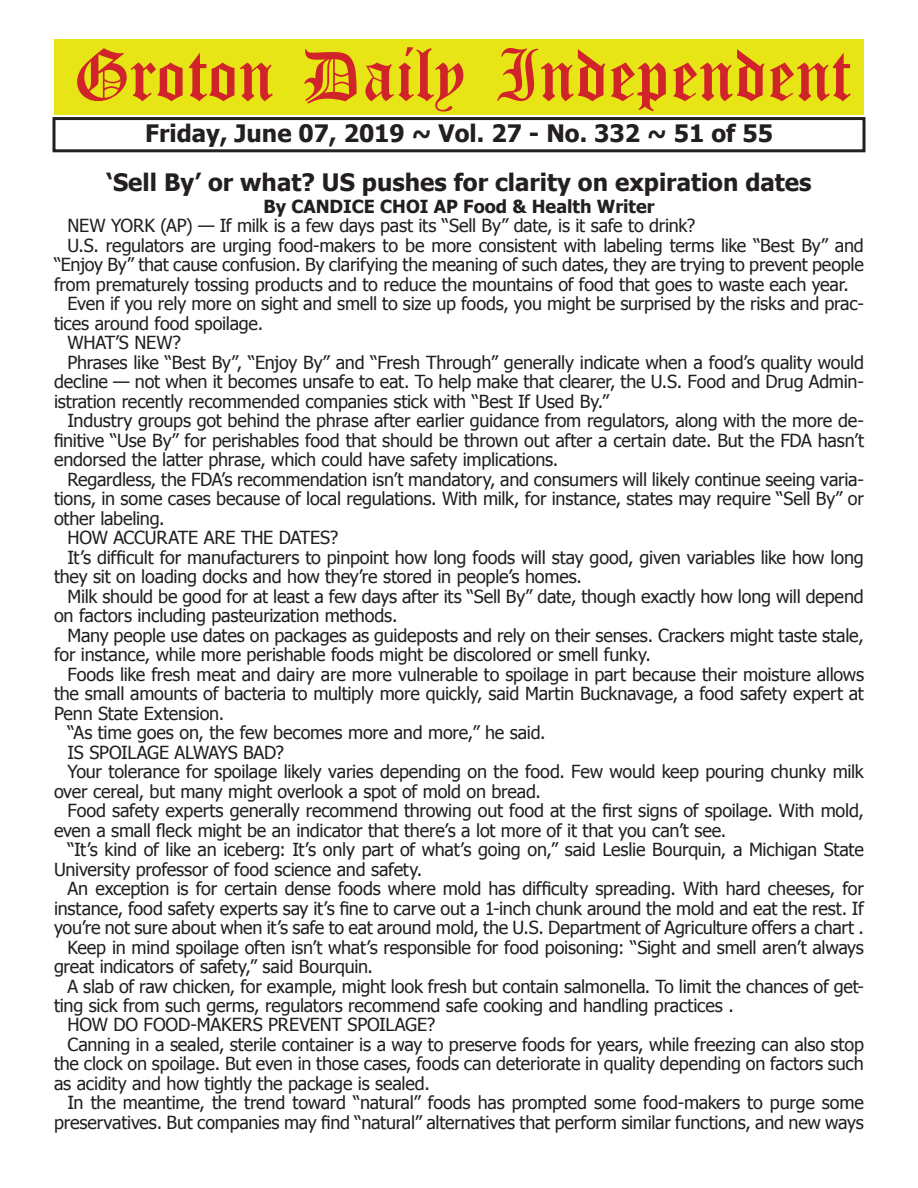
<style>
.page{position:relative;width:918px;height:1188px;background:#fff}
.page>*{position:absolute;margin:0;border:0;box-sizing:border-box;transform-origin:0 0}
.t1{font:54px "Old English Five";color:#d1232a}
.t2{font:700 24px "Tahoma";color:#231f20}
.t3{font:18px "Tahoma";letter-spacing:-.01em;color:#231f20}
.t4{font:700 18px "Tahoma";color:#231f20}
</style>
<div class="page">
<div style="left:52px;top:117px;width:814px;height:35px;border:3px solid #231f20"></div>
<div style="left:54px;top:40px;width:810px;height:75px;background:#e7e515"></div>
<h1 class="t1" style="left:73px;top:50px;width:779px">Groton Daily Independent</h1>
<h2 class="t2" style="left:145px;top:116px;width:629px">Friday, June 07, 2019 ~ Vol. 27 - No. 332 ~ 51 of 55</h2>
<h2 class="t2" style="left:107px;top:166px;width:707px">‘Sell By’ or what? US pushes for clarity on expiration dates</h2>
<p class="t4" style="left:263px;top:194px;width:393px">By CANDICE CHOI AP Food &amp; Health Writer</p>
<p class="t3" style="left:68px;top:214px;width:629px">NEW YORK (AP) — If milk is a few days past its “Sell By” date, is it safe to drink?</p>
<p class="t3" style="left:68px;top:233px;width:798px">U.S. regulators are urging food-makers to be more consistent with labeling terms like “Best By” and</p>
<p class="t3" style="left:54px;top:253px;width:811px">“Enjoy By” that cause confusion. By clarifying the meaning of such dates, they are trying to prevent people</p>
<p class="t3" style="left:54px;top:272px;width:796px">from prematurely tossing products and to reduce the mountains of food that goes to waste each year.</p>
<p class="t3" style="left:68px;top:292px;width:798px">Even if you rely more on sight and smell to size up foods, you might be surprised by the risks and prac-</p>
<p class="t3" style="left:54px;top:311px;width:211px">tices around food spoilage.</p>
<p class="t3" style="left:68px;top:331px;width:115px">WHAT’S NEW?</p>
<p class="t3" style="left:68px;top:350px;width:798px">Phrases like “Best By”, “Enjoy By” and “Fresh Through” generally indicate when a food’s quality would</p>
<p class="t3" style="left:54px;top:370px;width:812px">decline — not when it becomes unsafe to eat. To help make that clearer, the U.S. Food and Drug Admin-</p>
<p class="t3" style="left:54px;top:389px;width:557px">istration recently recommended companies stick with “Best If Used By.”</p>
<p class="t3" style="left:68px;top:409px;width:798px">Industry groups got behind the phrase after earlier guidance from regulators, along with the more de-</p>
<p class="t3" style="left:54px;top:428px;width:812px">finitive “Use By” for perishables food that should be thrown out after a certain date. But the FDA hasn’t</p>
<p class="t3" style="left:54px;top:448px;width:506px">endorsed the latter phrase, which could have safety implications.</p>
<p class="t3" style="left:68px;top:467px;width:798px">Regardless, the FDA’s recommendation isn’t mandatory, and consumers will likely continue seeing varia-</p>
<p class="t3" style="left:54px;top:487px;width:811px">tions, in some cases because of local regulations. With milk, for instance, states may require “Sell By” or</p>
<p class="t3" style="left:54px;top:506px;width:112px">other labeling.</p>
<p class="t3" style="left:68px;top:526px;width:272px">HOW ACCURATE ARE THE DATES?</p>
<p class="t3" style="left:68px;top:545px;width:798px">It’s difficult for manufacturers to pinpoint how long foods will stay good, given variables like how long</p>
<p class="t3" style="left:54px;top:565px;width:530px">they sit on loading docks and how they’re stored in people’s homes.</p>
<p class="t3" style="left:68px;top:584px;width:798px">Milk should be good for at least a few days after its “Sell By” date, though exactly how long will depend</p>
<p class="t3" style="left:54px;top:604px;width:345px">on factors including pasteurization methods.</p>
<p class="t3" style="left:68px;top:623px;width:798px">Many people use dates on packages as guideposts and rely on their senses. Crackers might taste stale,</p>
<p class="t3" style="left:54px;top:643px;width:598px">for instance, while more perishable foods might be discolored or smell funky.</p>
<p class="t3" style="left:68px;top:662px;width:798px">Foods like fresh meat and dairy are more vulnerable to spoilage in part because their moisture allows</p>
<p class="t3" style="left:54px;top:681px;width:811px">the small amounts of bacteria to multiply more quickly, said Martin Bucknavage, a food safety expert at</p>
<p class="t3" style="left:54px;top:701px;width:172px">Penn State Extension.</p>
<p class="t3" style="left:68px;top:720px;width:480px">“As time goes on, the few becomes more and more,” he said.</p>
<p class="t3" style="left:68px;top:740px;width:218px">IS SPOILAGE ALWAYS BAD?</p>
<p class="t3" style="left:68px;top:759px;width:798px">Your tolerance for spoilage likely varies depending on the food. Few would keep pouring chunky milk</p>
<p class="t3" style="left:54px;top:779px;width:488px">over cereal, but many might overlook a spot of mold on bread.</p>
<p class="t3" style="left:68px;top:798px;width:798px">Food safety experts generally recommend throwing out food at the first signs of spoilage. With mold,</p>
<p class="t3" style="left:54px;top:818px;width:674px">even a small fleck might be an indicator that there’s a lot more of it that you can’t see.</p>
<p class="t3" style="left:68px;top:837px;width:798px">“It’s kind of like an iceberg: It’s only part of what’s going on,” said Leslie Bourquin, a Michigan State</p>
<p class="t3" style="left:54px;top:857px;width:370px">University professor of food science and safety.</p>
<p class="t3" style="left:68px;top:876px;width:798px">An exception is for certain dense foods where mold has difficulty spreading. With hard cheeses, for</p>
<p class="t3" style="left:54px;top:896px;width:811px">instance, food safety experts say it’s fine to carve out a 1-inch chunk around the mold and eat the rest. If</p>
<p class="t3" style="left:54px;top:915px;width:811px">you’re not sure about when it’s safe to eat around mold, the U.S. Department of Agriculture offers a chart .</p>
<p class="t3" style="left:68px;top:935px;width:798px">Keep in mind spoilage often isn’t what’s responsible for food poisoning: “Sight and smell aren’t always</p>
<p class="t3" style="left:54px;top:954px;width:321px">great indicators of safety,” said Bourquin.</p>
<p class="t3" style="left:68px;top:974px;width:798px">A slab of raw chicken, for example, might look fresh but contain salmonella. To limit the chances of get-</p>
<p class="t3" style="left:54px;top:993px;width:681px">ting sick from such germs, regulators recommend safe cooking and handling practices .</p>
<p class="t3" style="left:68px;top:1013px;width:370px">HOW DO FOOD-MAKERS PREVENT SPOILAGE?</p>
<p class="t3" style="left:68px;top:1032px;width:798px">Canning in a sealed, sterile container is a way to preserve foods for years, while freezing can also stop</p>
<p class="t3" style="left:54px;top:1052px;width:811px">the clock on spoilage. But even in those cases, foods can deteriorate in quality depending on factors such</p>
<p class="t3" style="left:54px;top:1071px;width:377px">as acidity and how tightly the package is sealed.</p>
<p class="t3" style="left:68px;top:1091px;width:798px">In the meantime, the trend toward “natural” foods has prompted some food-makers to purge some</p>
<p class="t3" style="left:54px;top:1110px;width:811px">preservatives. But companies may find “natural” alternatives that perform similar functions, and new ways</p>
</div>
